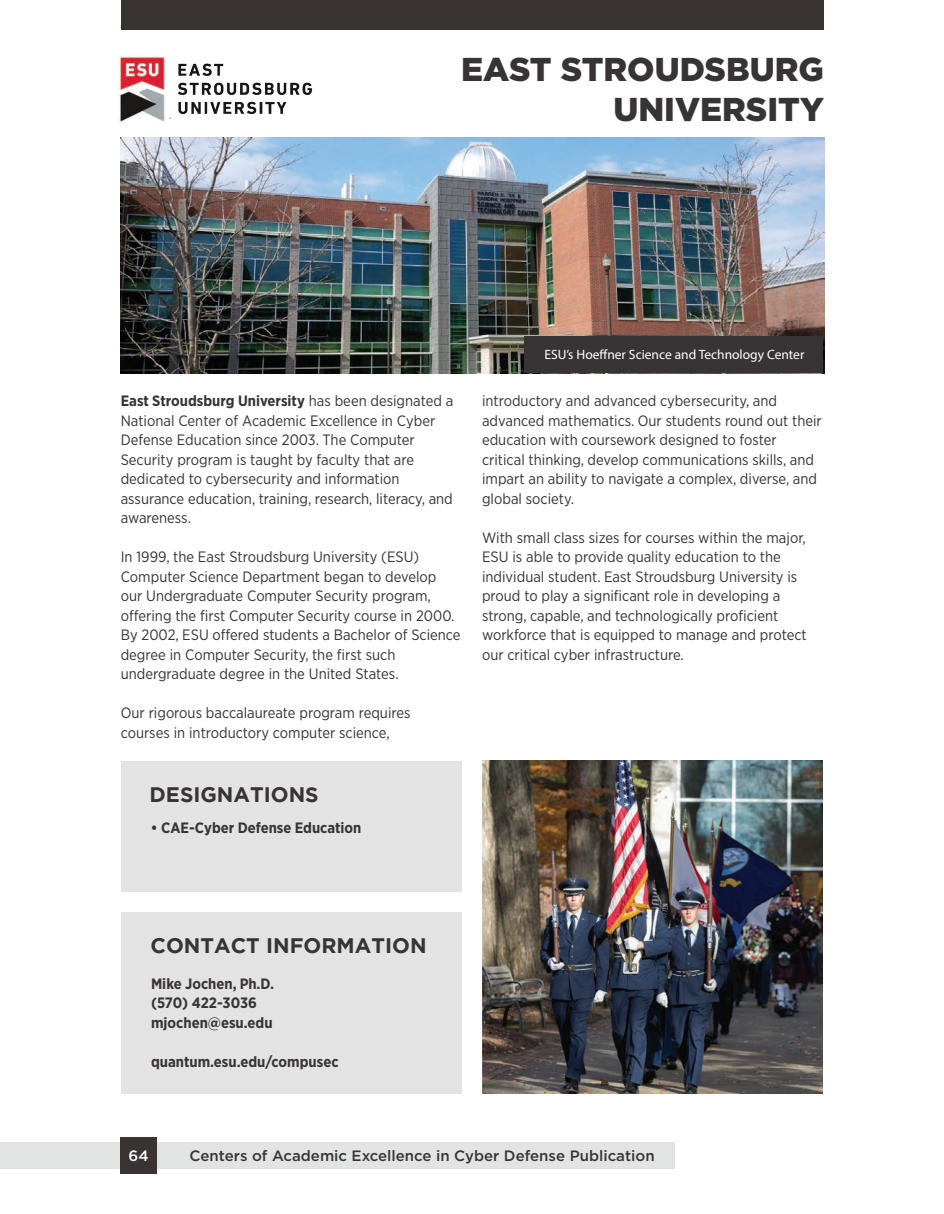
<style>
.page{position:relative;width:944px;height:1214px;background:#fff}
.page>*{position:absolute;margin:0;border:0;box-sizing:border-box;transform-origin:0 0}
.t1{font:900 33px/39.6px "Gotham";color:#383334;text-align:right}
.t2{font:700 21px "Gotham";color:#383334}
.t3{font:15px/19.5px "Gotham Narrow";color:#383334}
.t4{font:700 15px/19.5px "Gotham Narrow";color:#383334}
.t5{font:500 15px "Gotham";color:#393334}
.t6{font:500 15px "Gotham";color:#fff}
.t7{font:13.5px "Myriad Pro";color:#fff}
.s1{font-weight:700}
</style>
<div class="page">
<div style="left:0;top:1142px;width:674px;height:27px;background:#e2e3e3"></div>
<div style="left:120px;top:1137px;width:37px;height:37px;background:#393334"></div>
<div style="left:121px;top:0;width:702px;height:30px;background:#393334"></div>
<img style="left:121px;top:137px;width:703px;height:236px">
<img style="left:482px;top:760px;width:340px;height:333px">
<div style="left:121px;top:912px;width:340px;height:181px;background:#e2e3e2"></div>
<div style="left:121px;top:761px;width:340px;height:130px;background:#e2e3e2"></div>
<div style="left:524px;top:336px;width:298px;height:37px;background:#383334"></div>
<img style="left:119px;top:55px;width:193px;height:68px">
<h1 class="t1" style="left:461px;top:49px;width:364px">EAST STROUDSBURG<br>UNIVERSITY</h1>
<p class="t3" style="left:121px;top:391px;width:334px"><span class="s1">East Stroudsburg University</span> has been designated a National Center of Academic Excellence in Cyber Defense Education since 2003. The Computer Security program is taught by faculty that are dedicated to cybersecurity and information assurance education, training, research, literacy, and awareness.</p>
<p class="t3" style="left:121px;top:547px;width:341px">In 1999, the East Stroudsburg University (ESU)<br>Computer Science Department began to develop our Undergraduate Computer Security program, offering the first Computer Security course in 2000.<br>By 2002, ESU offered students a Bachelor of Science degree in Computer Security, the first such undergraduate degree in the United States.</p>
<p class="t3" style="left:121px;top:703px;width:291px">Our rigorous baccalaureate program requires courses in introductory computer science,</p>
<h2 class="t2" style="left:149px;top:786px;width:171px">DESIGNATIONS</h2>
<p class="t4" style="left:151px;top:818px;width:212px">• CAE-Cyber Defense Education</p>
<p class="t7" style="left:544px;top:346px;width:261px">ESU’s Hoeffner Science and Technology Center</p>
<p class="t3" style="left:482px;top:391px;width:341px">introductory and advanced cybersecurity, and advanced mathematics. Our students round out their education with coursework designed to foster critical thinking, develop communications skills, and impart an ability to navigate a complex, diverse, and global society.</p>
<p class="t3" style="left:482px;top:527px;width:326px">With small class sizes for courses within the major, ESU is able to provide quality education to the individual student. East Stroudsburg University is proud to play a significant role in developing a strong, capable, and technologically proficient workforce that is equipped to manage and protect our critical cyber infrastructure.</p>
<h2 class="t2" style="left:151px;top:937px;width:277px">CONTACT INFORMATION</h2>
<p class="t4" style="left:151px;top:973px;width:125px">Mike Jochen, Ph.D. (570) 422-3036 mjochen@esu.edu</p>
<p class="t4" style="left:151px;top:1051px;width:189px">quantum.esu.edu/compusec</p>
<p class="t6" style="left:129px;top:1147px;width:22px">64</p>
<p class="t5" style="left:189px;top:1147px;width:466px">Centers of Academic Excellence in Cyber Defense Publication</p>
</div>
